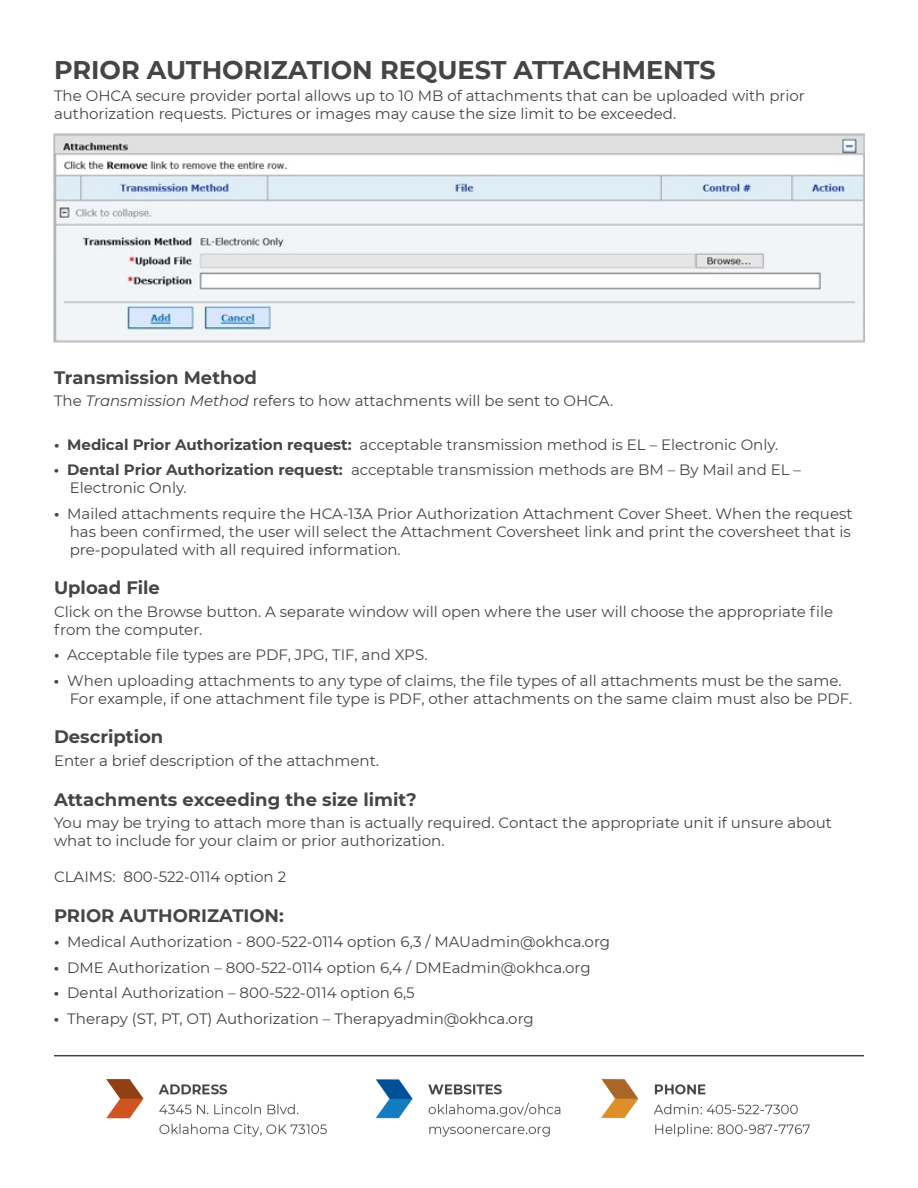
<style>
.page{position:relative;width:918px;height:1188px;background:#fff}
.page>*{position:absolute;margin:0;border:0;box-sizing:border-box;transform-origin:0 0}
.t1{font:700 25.5px "Montserrat";color:#454547}
.t2{font:700 18px "Montserrat";color:#454547}
.t3{font:15px/18px "Montserrat";color:#454547}
.s1{font-style:italic}
.s2{font-weight:700}
</style>
<div class="page">
<img style="left:56px;top:136px;width:806px;height:204px">
<div style="left:53px;top:133px;width:812px;height:210px;border:2px solid #c1c2c4"></div>
<img style="left:106px;top:1078px;width:704px;height:59px">
<hr style="left:54px;top:1055px;width:810px;height:1px;background:#454547">
<p class="t1" style="left:54px;top:51px;width:663px">PRIOR AUTHORIZATION REQUEST ATTACHMENTS</p>
<p class="t3" style="left:54px;top:86px;width:752px">The OHCA secure provider portal allows up to 10 MB of attachments that can be uploaded with prior authorization requests. Pictures or images may cause the size limit to be exceeded.</p>
<p class="t2" style="left:54px;top:364px;width:204px">Transmission Method</p>
<p class="t3" style="left:54px;top:391px;width:561px">The <span class="s1">Transmission Method</span> refers to how attachments will be sent to OHCA.</p>
<p class="t3" style="left:54px;top:435px;width:726px"><span class="s2">• Medical Prior Authorization request:</span> acceptable transmission method is EL – Electronic Only.</p>
<p class="t3" style="left:70px;top:460px;width:733px;text-indent:-16px"><span class="s2">• Dental Prior Authorization request:</span> acceptable transmission methods are BM – By Mail and EL –<br>Electronic Only.</p>
<p class="t3" style="left:70px;top:504px;width:784px;text-align:justify;text-indent:-16px"><span class="s2">•</span> Mailed attachments require the HCA-13A Prior Authorization Attachment Cover Sheet. When the request has been confirmed, the user will select the Attachment Coversheet link and print the coversheet that is pre-populated with all required information.</p>
<p class="t2" style="left:54px;top:575px;width:107px">Upload File</p>
<p class="t3" style="left:54px;top:602px;width:781px">Click on the Browse button. A separate window will open where the user will choose the appropriate file from the computer.</p>
<p class="t3" style="left:54px;top:646px;width:375px"><span class="s2">•</span> Acceptable file types are PDF, JPG, TIF, and XPS.</p>
<p class="t3" style="left:70px;top:671px;width:784px;text-indent:-16px"><span class="s2">•</span> When uploading attachments to any type of claims, the file types of all attachments must be the same.<br>For example, if one attachment file type is PDF, other attachments on the same claim must also be PDF.</p>
<p class="t2" style="left:54px;top:724px;width:111px">Description</p>
<p class="t3" style="left:54px;top:751px;width:327px">Enter a brief description of the attachment.</p>
<p class="t2" style="left:54px;top:786px;width:364px">Attachments exceeding the size limit?</p>
<p class="t3" style="left:54px;top:813px;width:779px">You may be trying to attach more than is actually required. Contact the appropriate unit if unsure about what to include for your claim or prior authorization.</p>
<p class="t3" style="left:54px;top:867px;width:234px">CLAIMS: 800-522-0114 option 2</p>
<p class="t2" style="left:54px;top:902px;width:231px">PRIOR AUTHORIZATION:</p>
<p class="t3" style="left:54px;top:932px;width:558px"><span class="s2">•</span> Medical Authorization - 800-522-0114 option 6,3 / MAUadmin@okhca.org</p>
<p class="t3" style="left:54px;top:958px;width:538px"><span class="s2">•</span> DME Authorization – 800-522-0114 option 6,4 / DMEadmin@okhca.org</p>
<p class="t3" style="left:54px;top:983px;width:362px"><span class="s2">•</span> Dental Authorization – 800-522-0114 option 6,5</p>
<p class="t3" style="left:54px;top:1009px;width:481px"><span class="s2">•</span> Therapy (ST, PT, OT) Authorization – Therapyadmin@okhca.org</p>
</div>
